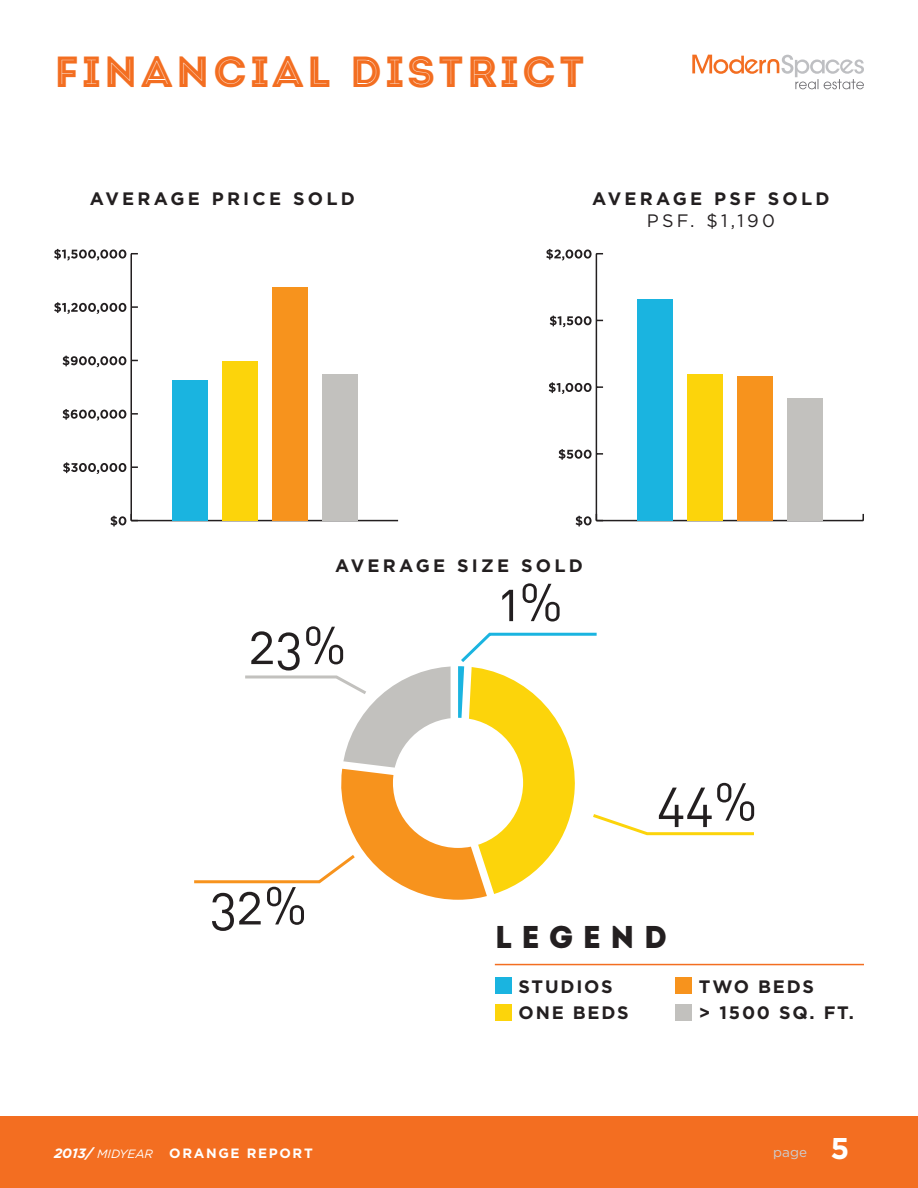
<style>
.page{position:relative;width:918px;height:1188px;background:#fff}
.page>*{position:absolute;margin:0;border:0;box-sizing:border-box;transform-origin:0 0}
.t1{font:52.5px "DIN Regular Alternate";color:#231f20}
.t2{font:43.5px "Intro Inline";letter-spacing:.08em;color:#f36e21}
.t3{font:31.5px "Intro";letter-spacing:.28em;color:#231f20}
.t4{font:700 30px "Gotham HTF";color:#fff}
.t5{font:700 18px "Gotham HTF";letter-spacing:.18em;color:#231f20}
.t6{font:700 18px/26.4px "Gotham HTF";letter-spacing:.1em;color:#231f20}
.t7{font:18px "Gotham HTF";letter-spacing:.18em;color:#231f20}
.t8{font:700 13.5px "Gotham HTF";letter-spacing:.12em;color:#fff}
.t9{font:13.5px "Gotham HTF";color:#cdced0}
.s1{font-style:italic}
.s2{font-weight:400;font-style:italic;font-size:12px}
</style>
<div class="page">
<div style="left:0;top:1117px;width:918px;height:71px;background:#f36e21"></div>
<svg style="left:692px;top:55px;width:172px;height:34px"></svg>
<div style="left:495px;top:1004px;width:17px;height:17px;background:#fcd40b"></div>
<div style="left:495px;top:978px;width:17px;height:16px;background:#1ab4e0"></div>
<div style="left:675px;top:978px;width:17px;height:16px;background:#f7931d"></div>
<div style="left:675px;top:1004px;width:17px;height:17px;background:#c2c1be"></div>
<hr style="left:495px;top:964px;width:369px;height:1px;background:#f36e21">
<svg style="left:194px;top:632px;width:560px;height:268px"></svg>
<hr style="left:131px;top:520px;width:267px;height:1px;background:#231f20">
<hr style="left:130px;top:254px;width:2px;height:267px;background:#231f20">
<svg style="left:110px;top:514px;width:28px;height:12px"></svg>
<svg style="left:63px;top:462px;width:75px;height:12px"></svg>
<svg style="left:63px;top:409px;width:75px;height:12px"></svg>
<svg style="left:63px;top:356px;width:75px;height:11px"></svg>
<svg style="left:54px;top:302px;width:84px;height:12px"></svg>
<svg style="left:54px;top:249px;width:84px;height:11px"></svg>
<div style="left:322px;top:374px;width:35px;height:147px;background:#c2c1be"></div>
<div style="left:272px;top:287px;width:35px;height:234px;background:#f7931d"></div>
<div style="left:222px;top:361px;width:35px;height:160px;background:#fcd40b"></div>
<div style="left:172px;top:380px;width:35px;height:141px;background:#1ab4e0"></div>
<hr style="left:596px;top:520px;width:267px;height:1px;background:#231f20">
<svg style="left:862px;top:514px;width:2px;height:7px"></svg>
<hr style="left:596px;top:254px;width:1px;height:267px;background:#231f20">
<svg style="left:576px;top:514px;width:27px;height:12px"></svg>
<svg style="left:559px;top:449px;width:44px;height:11px"></svg>
<svg style="left:549px;top:382px;width:54px;height:12px"></svg>
<svg style="left:550px;top:316px;width:53px;height:11px"></svg>
<svg style="left:546px;top:249px;width:57px;height:11px"></svg>
<div style="left:787px;top:398px;width:35px;height:123px;background:#c2c1be"></div>
<div style="left:737px;top:376px;width:35px;height:145px;background:#f7931d"></div>
<div style="left:687px;top:374px;width:35px;height:147px;background:#fcd40b"></div>
<div style="left:637px;top:299px;width:35px;height:222px;background:#1ab4e0"></div>
<p class="t2" style="left:54px;top:45px;width:532px">FINANCIAL DISTRICT</p>
<p class="t5" style="left:90px;top:188px;width:266px">AVERAGE PRICE SOLD</p>
<p class="t5" style="left:592px;top:188px;width:239px">AVERAGE PSF SOLD</p>
<p class="t7" style="left:647px;top:211px;width:130px">PSF. $1,190</p>
<p class="t5" style="left:335px;top:556px;width:249px">AVERAGE SIZE SOLD</p>
<p class="t1" style="left:249px;top:612px;width:99px">23%</p>
<p class="t1" style="left:210px;top:873px;width:99px">32%</p>
<p class="t8" style="left:54px;top:1145px;width:260px"><span class="s1">2013/</span> <span class="s2">MIDYEAR</span> ORANGE REPORT</p>
<p class="t1" style="left:500px;top:569px;width:65px">1%</p>
<p class="t1" style="left:657px;top:769px;width:102px">44%</p>
<h3 class="t3" style="left:495px;top:918px;width:174px">LEGEND</h3>
<p class="t6" style="left:519px;top:973px;width:96px">STUDIOS</p>
<p class="t6" style="left:699px;top:973px;width:157px">TWO BEDS<br>&gt; 1500 SQ. FT.</p>
<p class="t5" style="left:519px;top:1002px;width:112px">ONE BEDS</p>
<p class="t9" style="left:773px;top:1144px;width:35px">page</p>
<p class="t4" style="left:831px;top:1131px;width:20px">5</p>
</div>
